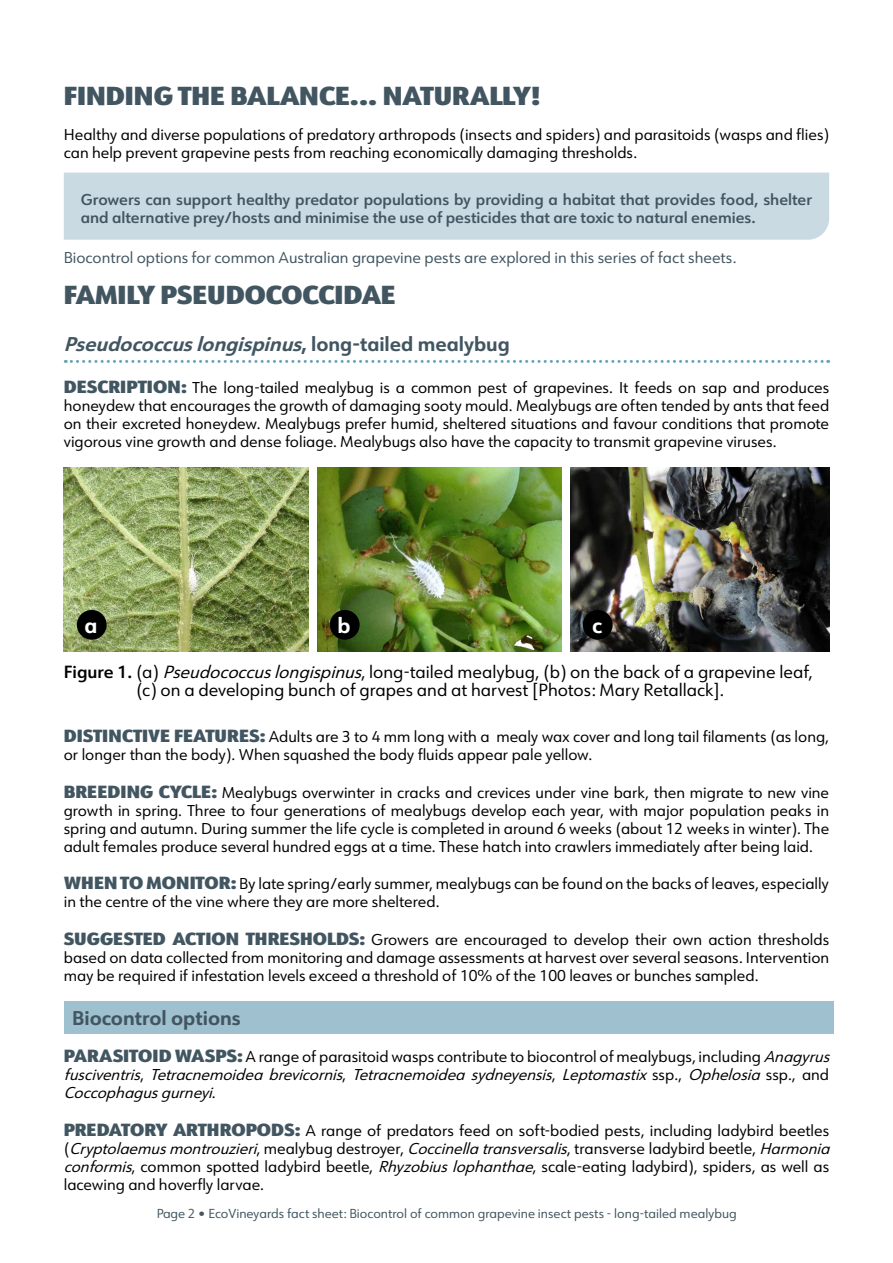
<style>
.page{position:relative;width:893px;height:1263px;background:#fff}
.page>*{position:absolute;margin:0;border:0;box-sizing:border-box;transform-origin:0 0}
.Heading_1{font:25.5px "URW Form Poster";color:#425661}
.t1{font:700 21px "URW Form";color:#fff}
.Heading_2{font:italic 700 19.5px "URW Form";color:#425661}
.Heading_3{font:700 19.5px "URW Form";color:#425661}
.Figure_title{font:17.25px/18px "URW Form";color:#000}
.Body_text_BOLD_start{font:15.3px/18px "URW Form";color:#000;text-align:justify}
.Body_text_BOLD_start-2{font:italic 15.3px/18px "URW Form";color:#000}
.Body_text{font:15.3px/18px "URW Form";color:#000}
.Breakout_copy{font:600 15.3px/18px "URW Form";color:#425661}
.Body_text-2{font:15.3px "URW Form";color:#425661}
.t2{font:12.75px "URW Form";color:#425661}
.s1{font-style:normal}
.s2{font-family:"URW Form Poster";font-size:17.25px;color:#425661}
.s3{font-weight:600}
.s4{font-style:italic}
.s5{font-family:"URW Form Poster";font-style:normal;font-size:17.25px;color:#425661}
</style>
<div class="page">
<div style="left:64px;top:173px;width:765px;height:67px;background:#cadae2"></div>
<svg style="left:65px;top:360px;width:764px;height:3px"></svg>
<div style="left:64px;top:1001px;width:769px;height:32px;background:#9fc0cf"></div>
<img style="left:64px;top:467px;width:245px;height:184px">
<img style="left:317px;top:467px;width:245px;height:184px">
<img style="left:570px;top:467px;width:259px;height:184px">
<div style="left:77px;top:610px;width:30px;height:30px;background:#000;border-radius:50%"></div>
<div style="left:330px;top:610px;width:30px;height:30px;background:#000;border-radius:50%"></div>
<div style="left:583px;top:610px;width:30px;height:30px;background:#000;border-radius:50%"></div>
<p class="Heading_1" style="left:64px;top:77px;width:478px">FINDING THE BALANCE... NATURALLY!</p>
<p class="Body_text" style="left:64px;top:125px;width:767px">Healthy and diverse populations of predatory arthropods (insects and spiders) and parasitoids (wasps and flies) can help prevent grapevine pests from reaching economically damaging thresholds.</p>
<p class="Breakout_copy" style="left:81px;top:191px;width:733px">Growers can support healthy predator populations by providing a habitat that provides food, shelter and alternative prey/hosts and minimise the use of pesticides that are toxic to natural enemies.</p>
<p class="Body_text-2" style="left:64px;top:247px;width:674px">Biocontrol options for common Australian grapevine pests are explored in this series of fact sheets.</p>
<p class="Heading_1" style="left:64px;top:276px;width:333px">FAMILY PSEUDOCOCCIDAE</p>
<p class="Heading_2" style="left:64px;top:331px;width:448px">Pseudococcuslongispinus<span class="s1">, l o n g - t a i l e d m e a l y b u g</span></p>
<p class="Body_text_BOLD_start" style="left:64px;top:378px;width:767px"><span class="s2">DESCRIPTION:</span> The long-tailed mealybug is a common pest of grapevines. It feeds on sap and produces honeydew that encourages the growth of damaging sooty mould. Mealybugs are often tended by ants that feed on their excreted honeydew. Mealybugs prefer humid, sheltered situations and favour conditions that promote vigorous vine growth and dense foliage. Mealybugs also have the capacity to transmit grapevine viruses.</p>
<p class="t1" style="left:85px;top:611px;width:14px">a</p>
<p class="t1" style="left:338px;top:611px;width:15px">b</p>
<p class="t1" style="left:592px;top:611px;width:12px">c</p>
<p class="Figure_title" style="left:136px;top:662px;width:678px;text-indent:-72px"><span class="s3">Figure 1.</span> (a) <span class="s4">Pseudococcuslongispinus</span>, long-tailed mealybug, (b) on the back of a grapevine leaf, (c) on a developing bunch of grapes and at harvest [Photos: Mary Retallack].</p>
<p class="Body_text_BOLD_start" style="left:64px;top:727px;width:767px"><span class="s2">DISTINCTIVE FEATURES:</span> Adults are 3 to 4 mm long with a mealy wax cover and long tail filaments (as long, or longer than the body). When squashed the body fluids appear pale yellow.</p>
<p class="Body_text_BOLD_start" style="left:64px;top:782px;width:767px"><span class="s2">BREEDING CYCLE:</span> Mealybugs overwinter in cracks and crevices under vine bark, then migrate to new vine growth in spring. Three to four generations of mealybugs develop each year, with major population peaks in spring and autumn. During summer the life cycle is completed in around 6 weeks (about 12 weeks in winter). The adult females produce several hundred eggs at a time. These hatch into crawlers immediately after being laid.</p>
<p class="Body_text_BOLD_start" style="left:64px;top:874px;width:767px"><span class="s2">WHEN TO MONITOR:</span> By late spring/early summer, mealybugs can be found on the backs of leaves, especially in the centre of the vine where they are more sheltered.</p>
<p class="Body_text_BOLD_start" style="left:64px;top:930px;width:767px"><span class="s2">SUGGESTED ACTION THRESHOLDS:</span> Growers are encouraged to develop their own action thresholds based on data collected from monitoring and damage assessments at harvest over several seasons. Intervention may be required if infestation levels exceed a threshold of 10% of the 100 leaves or bunches sampled.</p>
<p class="Heading_3" style="left:72px;top:1004px;width:170px">Biocontrol options</p>
<p class="Body_text_BOLD_start-2" style="left:64px;top:1047px;width:772px"><span class="s5">PARASITOID WASPS:</span> <span class="s1">A range of parasitoid wasps contribute to biocontrol of mealybugs, including</span> Anagyrus fusciventris<span class="s1">,</span> Tetracnemoidea brevicornis<span class="s1">,</span> Tetracnemoidea sydneyensis<span class="s1">,</span> Leptomastix <span class="s1">s s p . ,</span> Ophelosia <span class="s1">s s p . , a n d<br></span>Coccophagusgurneyi<span class="s1">.</span></p>
<p class="Body_text_BOLD_start" style="left:64px;top:1121px;width:772px;text-align:left"><span class="s2">PREDATORY ARTHROPODS:</span> A range of predators feed on soft-bodied pests, including ladybird beetles ( <span class="s4">Cryptolaemusmontrouzieri</span>, m e a l y b u g d e s t r oy e r, <span class="s4">Coccinellatransversalis</span>, t r a n s v e r s e l a d y b i r d b e e t l e , <span class="s4">Harmonia conformis</span>, common spotted ladybird beetle, <span class="s4">Rhyzobiuslophanthae</span>, scale-eating ladybird), spiders, as well as lacewing and hoverfly larvae.</p>
<p class="t2" style="left:156px;top:1205px;width:582px">Page 2 • EcoVineyards fact sheet: Biocontrol of common grapevine insect pests - long-tailed mealybug</p>
</div>
